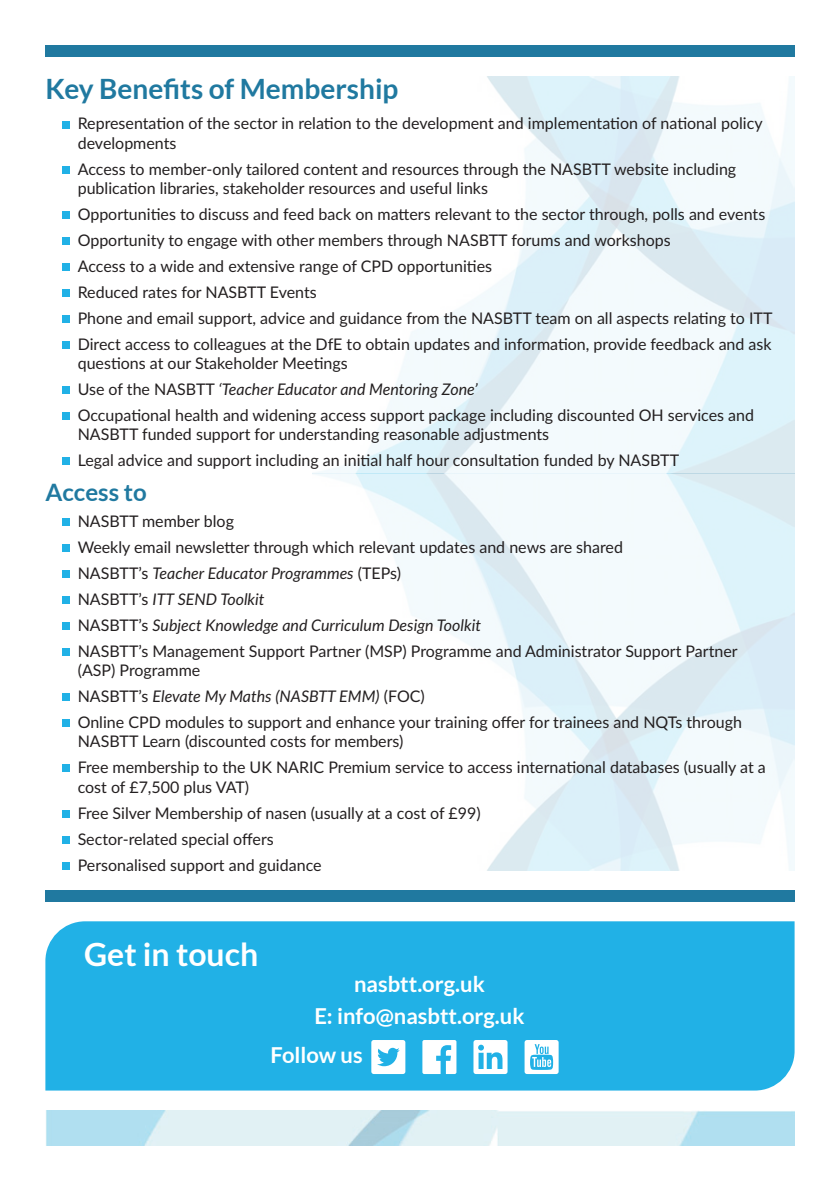
<style>
.page{position:relative;width:840px;height:1191px;background:#fff}
.page>*{position:absolute;margin:0;border:0;box-sizing:border-box;transform-origin:0 0}
.t1{font:700 32px "Lato";color:#fff}
.t2{font:700 28px "Lato";color:#2079a0}
.t3{font:700 24px "Lato";color:#2079a0}
.t4{font:700 22px/32px "Lato";color:#fff;text-align:center}
.t5{font:16px/26px "Lato";color:#231f20}
.s1{font-style:italic}
</style>
<div class="page">
<div style="left:45px;top:921px;width:749px;height:169px;background:#21b1e6"></div>
<svg style="left:371px;top:1040px;width:34px;height:34px"></svg>
<svg style="left:524px;top:1040px;width:34px;height:34px"></svg>
<svg style="left:473px;top:1040px;width:34px;height:34px"></svg>
<svg style="left:422px;top:1040px;width:34px;height:34px"></svg>
<div style="left:45px;top:890px;width:749px;height:11px;background:#2079a0"></div>
<div style="left:45px;top:45px;width:749px;height:12px;background:#2079a0"></div>
<img style="left:46px;top:1110px;width:748px;height:35px">
<img style="left:312px;top:76px;width:482px;height:794px">
<div style="left:62px;top:121px;width:7px;height:7px;background:#21b1e6"></div>
<div style="left:62px;top:166px;width:7px;height:7px;background:#21b1e6"></div>
<div style="left:62px;top:211px;width:7px;height:7px;background:#21b1e6"></div>
<div style="left:62px;top:237px;width:7px;height:7px;background:#21b1e6"></div>
<div style="left:62px;top:263px;width:7px;height:7px;background:#21b1e6"></div>
<div style="left:62px;top:289px;width:7px;height:7px;background:#21b1e6"></div>
<div style="left:62px;top:315px;width:7px;height:7px;background:#21b1e6"></div>
<div style="left:62px;top:341px;width:7px;height:7px;background:#21b1e6"></div>
<div style="left:62px;top:387px;width:7px;height:7px;background:#21b1e6"></div>
<div style="left:62px;top:413px;width:7px;height:7px;background:#21b1e6"></div>
<div style="left:62px;top:458px;width:7px;height:7px;background:#21b1e6"></div>
<div style="left:62px;top:518px;width:7px;height:7px;background:#21b1e6"></div>
<div style="left:62px;top:544px;width:7px;height:7px;background:#21b1e6"></div>
<div style="left:62px;top:570px;width:7px;height:7px;background:#21b1e6"></div>
<div style="left:62px;top:596px;width:7px;height:7px;background:#21b1e6"></div>
<div style="left:62px;top:622px;width:7px;height:7px;background:#21b1e6"></div>
<div style="left:62px;top:648px;width:7px;height:7px;background:#21b1e6"></div>
<div style="left:62px;top:693px;width:7px;height:8px;background:#21b1e6"></div>
<div style="left:62px;top:719px;width:7px;height:8px;background:#21b1e6"></div>
<div style="left:62px;top:765px;width:7px;height:7px;background:#21b1e6"></div>
<div style="left:62px;top:810px;width:7px;height:7px;background:#21b1e6"></div>
<div style="left:62px;top:836px;width:7px;height:7px;background:#21b1e6"></div>
<div style="left:62px;top:862px;width:7px;height:7px;background:#21b1e6"></div>
<h2 class="t2" style="left:45px;top:73px;width:354px">Key Benefits of Membership</h2>
<p class="t5" style="left:78px;top:113px;width:686px;line-height:19.2px">Representation of the sector in relation to the development and implementation of national policy developments</p>
<p class="t5" style="left:78px;top:159px;width:659px;line-height:19.2px">Access to member-only tailored content and resources through the NASBTT website including publication libraries, stakeholder resources and useful links</p>
<p class="t5" style="left:78px;top:200px;width:696px">Opportunities to discuss and feed back on matters relevant to the sector through, polls and events Opportunity to engage with other members through NASBTT forums and workshops<br>Access to a wide and extensive range of CPD opportunities<br>Reduced rates for NASBTT Events<br>Phone and email support, advice and guidance from the NASBTT team on all aspects relating to ITT Direct access to colleagues at the DfE to obtain updates and information, provide feedback and ask</p>
<p class="t5" style="left:78px;top:350px;width:677px">questions at our Stakeholder Meetings<br>Use of the NASBTT <span class="s1">‘Teacher Educator and Mentoring Zone’<br></span>Occupational health and widening access support package including discounted OH services and</p>
<p class="t5" style="left:78px;top:421px;width:602px">NASBTT funded support for understanding reasonable adjustments<br>Legal advice and support including an initial half hour consultation funded by NASBTT</p>
<h3 class="t3" style="left:45px;top:483px;width:103px">Access to</h3>
<p class="t5" style="left:78px;top:507px;width:661px">NASBTT member blog<br>Weekly email newsletter through which relevant updates and news are shared<br>NASBTT’s <span class="s1">Teacher Educator Programmes</span> (TEPs)<br>NASBTT’s <span class="s1">ITT SEND Toolkit<br></span>NASBTT’s <span class="s1">Subject Knowledge and Curriculum Design Toolkit<br></span>NASBTT’s Management Support Partner (MSP) Programme and Administrator Support Partner</p>
<p class="t5" style="left:78px;top:656px;width:665px">(ASP) Programme<br>NASBTT’s <span class="s1">Elevate My Maths (NASBTT EMM)</span> (FOC)<br>Online CPD modules to support and enhance your training offer for trainees and NQTs through</p>
<p class="t5" style="left:78px;top:728px;width:689px">NASBTT Learn (discounted costs for members)<br>Free membership to the UK NARIC Premium service to access international databases (usually at a</p>
<p class="t5" style="left:78px;top:773px;width:404px">cost of £7,500 plus VAT)<br>Free Silver Membership of nasen (usually at a cost of £99)<br>Sector-related special offers<br>Personalised support and guidance</p>
<h1 class="t1" style="left:84px;top:942px;width:175px">Get in touch</h1>
<h3 class="t4" style="left:314px;top:970px;width:211px">nasbtt.org.uk<br>E: info@nasbtt.org.uk</h3>
<h3 class="t4" style="left:270px;top:1040px;width:94px">Follow us</h3>
</div>
